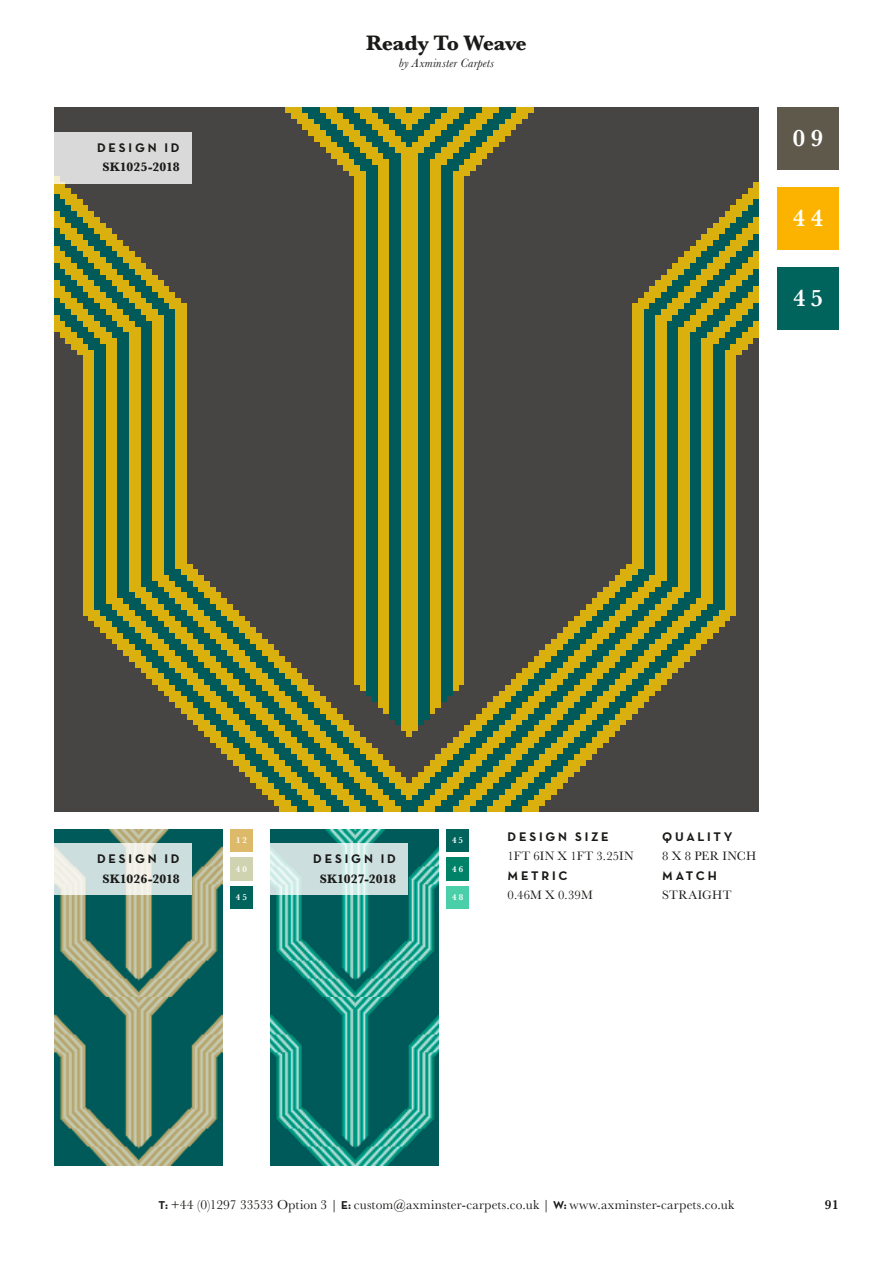
<style>
.page{position:relative;width:893px;height:1263px;background:#fff}
.page>*{position:absolute;margin:0;border:0;box-sizing:border-box;transform-origin:0 0}
.t1{font:600 24.75px "Baskerville";color:#fff}
.t2{font:700 21.75px "Baskerville";letter-spacing:-.03em;color:#1a1a18}
.t3{font:13.5px "Baskerville";letter-spacing:.015em;color:#1a1a18}
.t4{font:600 13.5px "Baskerville";color:#1a1a18}
.t5{font:12.75px "Neutra Text Bold Alt";letter-spacing:.22em;color:#1a1a18}
.t6{font:12.75px "Baskerville";letter-spacing:.01em;color:#1a1a18}
.t7{font:700 12.75px "Baskerville";letter-spacing:.005em;color:#1a1a18}
.t8{font:12.75px "Baskerville";letter-spacing:.035em;color:#1a1a18}
.t9{font:italic 12.45px "Baskerville";letter-spacing:.025em;color:#1a1a18}
.t10{font:600 9px "Baskerville";letter-spacing:.24em;color:#fff}
.s1{font-family:"Neutra Text Bold Alt";font-size:11.55px}
</style>
<div class="page">
<img style="left:54px;top:829px;width:168px;height:336px">
<img style="left:270px;top:829px;width:168px;height:336px">
<img style="left:54px;top:107px;width:705px;height:705px">
<div style="left:54px;top:132px;width:137px;height:52px;background:#dad9d9"></div>
<svg style="left:54px;top:843px;width:137px;height:52px;background:#d8e3e1"></svg>
<svg style="left:270px;top:843px;width:138px;height:52px;background:#cfe3e2"></svg>
<div style="left:777px;top:107px;width:62px;height:62px;background:#5e594a"></div>
<div style="left:777px;top:187px;width:62px;height:62px;background:#fcb300"></div>
<div style="left:777px;top:268px;width:62px;height:62px;background:#00645c"></div>
<img style="left:230px;top:829px;width:23px;height:23px">
<img style="left:230px;top:886px;width:23px;height:23px">
<img style="left:446px;top:829px;width:23px;height:23px">
<img style="left:446px;top:858px;width:23px;height:22px">
<img style="left:446px;top:886px;width:23px;height:23px">
<p class="t5" style="left:97px;top:139px;width:84px">DESIGN ID</p>
<p class="t7" style="left:103px;top:158px;width:79px">SK1025-2018</p>
<h2 class="t2" style="left:366px;top:28px;width:162px">Ready To Weave</h2>
<p class="t9" style="left:399px;top:55px;width:97px">by Axminster Carpets</p>
<h1 class="t1" style="left:793px;top:120px;width:32px">09</h1>
<h1 class="t1" style="left:793px;top:201px;width:32px">44</h1>
<h1 class="t1" style="left:793px;top:281px;width:31px">45</h1>
<p class="t5" style="left:97px;top:851px;width:84px">DESIGN ID</p>
<p class="t7" style="left:103px;top:870px;width:79px">SK1026-2018</p>
<p class="t10" style="left:236px;top:834px;width:12px">12</p>
<p class="t10" style="left:236px;top:862px;width:13px">40</p>
<p class="t10" style="left:236px;top:891px;width:13px">45</p>
<p class="t5" style="left:313px;top:851px;width:84px">DESIGN ID</p>
<p class="t7" style="left:320px;top:870px;width:78px">SK1027-2018</p>
<p class="t10" style="left:452px;top:834px;width:13px">45</p>
<p class="t10" style="left:452px;top:862px;width:13px">46</p>
<p class="t10" style="left:452px;top:891px;width:13px">48</p>
<p class="t5" style="left:508px;top:828px;width:103px">DESIGN SIZE</p>
<p class="t6" style="left:508px;top:848px;width:128px">1FT 6IN X 1FT 3.25IN</p>
<p class="t5" style="left:508px;top:867px;width:62px">METRIC</p>
<p class="t6" style="left:508px;top:887px;width:87px">0.46M X 0.39M</p>
<p class="t5" style="left:662px;top:828px;width:72px">QUALITY</p>
<p class="t6" style="left:662px;top:848px;width:96px">8 X 8 PER INCH</p>
<p class="t5" style="left:662px;top:867px;width:56px">MATCH</p>
<p class="t8" style="left:662px;top:887px;width:71px">STRAIGHT</p>
<p class="t3" style="left:159px;top:1196px;width:577px"><span class="s1">T:</span> +44 (0)1297 33533 Option 3 | <span class="s1">E:</span> custom@axminster-carpets.co.uk | <span class="s1">W:</span> www.axminster-carpets.co.uk</p>
<p class="t4" style="left:825px;top:1195px;width:15px">91</p>
</div>
